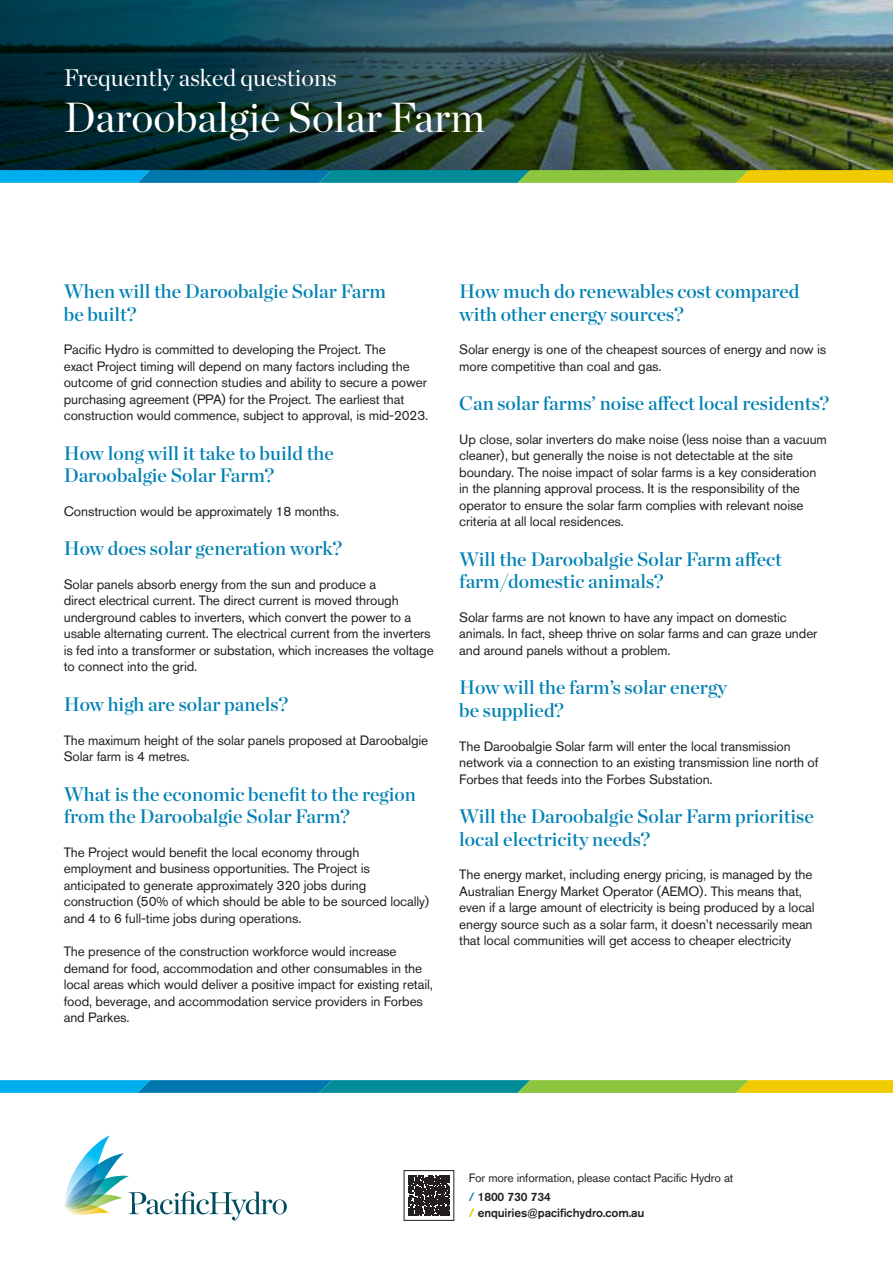
<style>
.page{position:relative;width:893px;height:1263px;background:#fff}
.page>*{position:absolute;margin:0;border:0;box-sizing:border-box;transform-origin:0 0}
.t1{font:42px "Chronicle Display";color:#fff}
.t2{font:24px "Chronicle Display";color:#fff}
.t3{font:19.5px/22.5px "Chronicle Display Semi";color:#0081b3}
.t4{font:13.5px/16.5px "Akzidenz Grotesk BQ";letter-spacing:-.01em;color:#231f20}
.t5{font:12px/19.2px "Akzidenz Grotesk BQ";letter-spacing:-.01em;color:#231f20}
.t6{font:500 12px "Akzidenz Grotesk BQ";letter-spacing:-.01em;color:#231f20}
.s1{font-weight:500;color:#0081b3}
.s2{font-weight:500}
.s3{font-weight:700;color:#f0cb00}
</style>
<div class="page">
<img style="left:829px;top:0;width:64px;height:170px">
<img style="left:0;top:0;width:829px;height:170px">
<svg style="left:0;top:170px;width:893px;height:13px;background:#4ca67c"></svg>
<svg style="left:0;top:1080px;width:893px;height:13px;background:#4ea77d"></svg>
<svg style="left:64px;top:1135px;width:223px;height:85px"></svg>
<svg style="left:408px;top:1175px;width:41px;height:41px;background:#3d393a"></svg>
<h2 class="t2" style="left:64px;top:59px;width:275px">Frequently asked questions</h2>
<h1 class="t1" style="left:64px;top:85px;width:423px">Daroobalgie Solar Farm</h1>
<h3 class="t3" style="left:64px;top:279px;width:324px">When will the Daroobalgie Solar Farm be built?</h3>
<p class="t4" style="left:64px;top:341px;width:366px">Pacific Hydro is committed to developing the Project. The<br>exact Project timing will depend on many factors including the outcome of grid connection studies and ability to secure a power purchasing agreement (PPA) for the Project. The earliest that construction would commence, subject to approval, is mid-2023.</p>
<h3 class="t3" style="left:64px;top:440px;width:272px">How long will it take to build the<br>Daroobalgie Solar Farm?</h3>
<p class="t4" style="left:64px;top:503px;width:277px">Construction would be approximately 18 months.</p>
<h3 class="t3" style="left:64px;top:536px;width:280px">How does solar generation work?</h3>
<p class="t4" style="left:64px;top:576px;width:371px">Solar panels absorb energy from the sun and produce a<br>direct electrical current. The direct current is moved through underground cables to inverters, which convert the power to a usable alternating current. The electrical current from the inverters is fed into a transformer or substation, which increases the voltage to connect into the grid.</p>
<h3 class="t3" style="left:64px;top:691px;width:226px">How high are solar panels?</h3>
<p class="t4" style="left:64px;top:731px;width:366px">The maximum height of the solar panels proposed at Daroobalgie<br>Solar farm is 4 metres.</p>
<h3 class="t3" style="left:64px;top:781px;width:353px">What is the economic benefit to the region from the Daroobalgie Solar Farm?</h3>
<p class="t4" style="left:64px;top:843px;width:367px">The Project would benefit the local economy through employment and business opportunities. The Project is anticipated to generate approximately 320 jobs during construction (50% of which should be able to be sourced locally) and 4 to 6 full-time jobs during operations.</p>
<p class="t4" style="left:64px;top:943px;width:370px">The presence of the construction workforce would increase demand for food, accommodation and other consumables in the local areas which would deliver a positive impact for existing retail, food, beverage, and accommodation service providers in Forbes and Parkes.</p>
<h3 class="t3" style="left:459px;top:279px;width:342px">How much do renewables cost compared with other energy sources?</h3>
<p class="t4" style="left:459px;top:341px;width:369px">Solar energy is one of the cheapest sources of energy and now is more competitive than coal and gas.</p>
<h3 class="t3" style="left:459px;top:391px;width:371px">Can solar farms’ noise affect local residents?</h3>
<p class="t4" style="left:459px;top:431px;width:369px">Up close, solar inverters do make noise (less noise than a vacuum cleaner), but generally the noise is not detectable at the site boundary. The noise impact of solar farms is a key consideration in the planning approval process. It is the responsibility of the operator to ensure the solar farm complies with relevant noise criteria at all local residences.</p>
<h3 class="t3" style="left:459px;top:546px;width:324px">Will the Daroobalgie Solar Farm affect farm/domestic animals?</h3>
<p class="t4" style="left:459px;top:609px;width:360px">Solar farms are not known to have any impact on domestic animals. In fact, sheep thrive on solar farms and can graze under and around panels without a problem.</p>
<h3 class="t3" style="left:459px;top:675px;width:269px">How will the farm’s solar energy be supplied?</h3>
<p class="t4" style="left:459px;top:737px;width:361px">The Daroobalgie Solar farm will enter the local transmission network via a connection to an existing transmission line north of<br>Forbes that feeds into the Forbes Substation.</p>
<h3 class="t3" style="left:459px;top:803px;width:356px">Will the Daroobalgie Solar Farm prioritise local electricity needs?</h3>
<p class="t4" style="left:459px;top:866px;width:357px">The energy market, including energy pricing, is managed by the Australian Energy Market Operator (AEMO). This means that, even if a large amount of electricity is being produced by a local energy source such as a solar farm, it doesn’t necessarily mean that local communities will get access to cheaper electricity</p>
<p class="t5" style="left:469px;top:1168px;width:266px">For more information, please contact Pacific Hydro at <span class="s1">/</span> <span class="s2">1800 730 734</span></p>
<p class="t6" style="left:469px;top:1206px;width:177px"><span class="s3">/</span> enquiries@pacifichydro.com.au</p>
</div>
